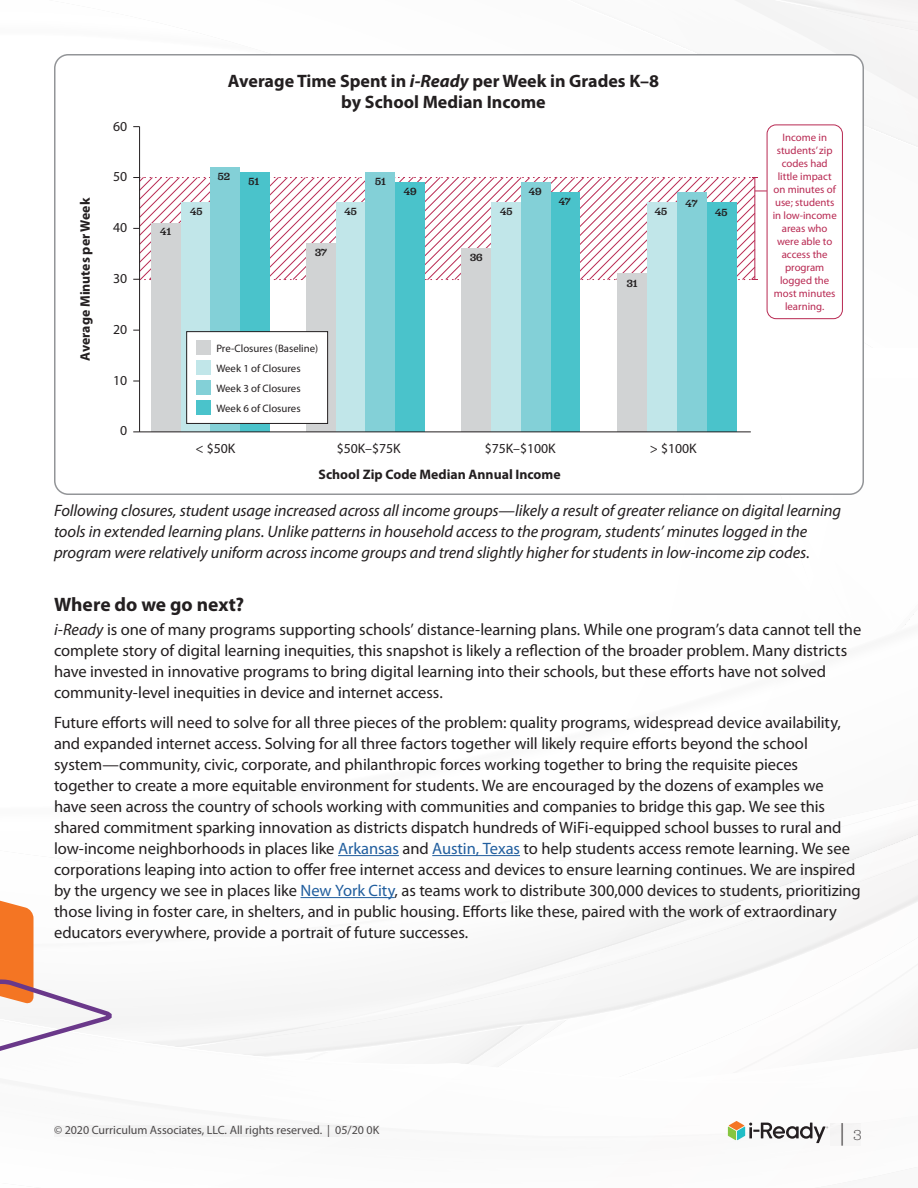
<style>
.page{position:relative;width:918px;height:1188px;background:#fff}
.page>*{position:absolute;margin:0;border:0;box-sizing:border-box;transform-origin:0 0}
.t1{font:300 27px "Jubilat";color:#231f20}
.t2{font:700 19.5px "Myriad Pro";color:#231f20}
.t3{font:700 18px/21.6px "Myriad Pro";color:#231f20;text-align:center}
.t4{font:16.5px/21px "Myriad Pro";letter-spacing:-.005em;color:#231f20}
.t5{font:italic 16.5px/21px "Myriad Pro";letter-spacing:-.005em;color:#231f20}
.t6{font:700 13.8px "Myriad Pro";color:#231f20}
.t7{font:13.8px "Myriad Pro";color:#231f20}
.t8{font:12px "Myriad Pro";color:#231f20}
.t9{font:10.8px/12.9px "Myriad Pro";color:#b82952;text-align:center}
.t10{font:10.8px/20.1px "Myriad Pro";color:#231f20;text-align:justify}
.t11{font:500 10.8px "Jubilat";color:#231f20}
.s1{font-style:italic}
.s2{color:#215e9e}
.s3{font-size:15px}
</style>
<div class="page">
<svg style="left:54px;top:829px;width:864px;height:315px"></svg>
<svg style="left:54px;top:50px;width:864px;height:97px"></svg>
<div style="left:736px;top:0;width:182px;height:50px;background:#f6f5f5"></div>
<svg style="left:728px;top:1121px;width:100px;height:22px"></svg>
<div style="left:55px;top:55px;width:808px;height:439px;background:#fff;border-radius:14px"></div>
<div style="left:54px;top:54px;width:810px;height:441px;border:2px solid #939598;border-radius:14px"></div>
<hr style="left:338px;top:855px;width:61px;height:1px;background:#215e9e">
<hr style="left:432px;top:855px;width:88px;height:1px;background:#215e9e">
<hr style="left:300px;top:897px;width:95px;height:1px;background:#215e9e">
<hr style="left:139px;top:127px;width:1px;height:305px;background:#231f20">
<div style="left:767px;top:124px;width:76px;height:195px;border:1px solid #b82952;border-radius:9px"></div>
<svg style="left:133px;top:177px;width:634px;height:103px"></svg>
<div style="left:240px;top:172px;width:30px;height:260px;background:#4ac3cb"></div>
<div style="left:181px;top:203px;width:30px;height:229px;background:#c1e6e9"></div>
<div style="left:151px;top:223px;width:30px;height:209px;background:#d1d3d4"></div>
<div style="left:395px;top:183px;width:30px;height:249px;background:#4ac3cb"></div>
<div style="left:336px;top:203px;width:30px;height:229px;background:#c1e6e9"></div>
<div style="left:306px;top:243px;width:30px;height:189px;background:#d1d3d4"></div>
<div style="left:551px;top:193px;width:29px;height:239px;background:#4ac3cb"></div>
<div style="left:492px;top:203px;width:29px;height:229px;background:#c1e6e9"></div>
<div style="left:462px;top:248px;width:29px;height:184px;background:#d1d3d4"></div>
<div style="left:707px;top:203px;width:29px;height:229px;background:#4ac3cb"></div>
<div style="left:647px;top:203px;width:29px;height:229px;background:#c1e6e9"></div>
<div style="left:617px;top:274px;width:29px;height:158px;background:#d1d3d4"></div>
<div style="left:677px;top:193px;width:30px;height:239px;background:#83d0d7"></div>
<div style="left:521px;top:182px;width:30px;height:250px;background:#83d0d7"></div>
<div style="left:366px;top:172px;width:29px;height:260px;background:#83d0d7"></div>
<div style="left:210px;top:167px;width:30px;height:265px;background:#83d0d7"></div>
<hr style="left:140px;top:431px;width:611px;height:1px;background:#231f20">
<div style="left:187px;top:332px;width:141px;height:91px;background:#fff"></div>
<div style="left:186px;top:331px;width:142px;height:93px;border:1px solid #231f20"></div>
<div style="left:196px;top:340px;width:14px;height:15px;background:#d1d3d4"></div>
<div style="left:196px;top:360px;width:14px;height:15px;background:#c1e6e9"></div>
<div style="left:196px;top:381px;width:14px;height:14px;background:#83d0d7"></div>
<div style="left:196px;top:401px;width:14px;height:14px;background:#4ac3cb"></div>
<svg style="left:0;top:888px;width:116px;height:176px"></svg>
<p class="t6" style="left:77px;top:361px;width:164px;rotate:-90deg">Average Minutes per Week</p>
<p class="t7" style="left:113px;top:118px;width:16px">60</p>
<p class="t7" style="left:113px;top:169px;width:16px">50</p>
<p class="t7" style="left:113px;top:220px;width:16px">40</p>
<p class="t7" style="left:113px;top:271px;width:16px">30</p>
<p class="t7" style="left:113px;top:322px;width:16px">20</p>
<p class="t7" style="left:113px;top:372px;width:16px">10</p>
<p class="t7" style="left:120px;top:423px;width:9px">0</p>
<p class="t3" style="left:228px;top:70px;width:433px">Average Time Spent in <span class="s1">i-Ready</span> per Week in Grades K–8 by School Median Income</p>
<p class="t11" style="left:160px;top:225px;width:13px">41</p>
<p class="t11" style="left:190px;top:204px;width:14px">45</p>
<p class="t11" style="left:218px;top:169px;width:14px">52</p>
<p class="t11" style="left:248px;top:174px;width:12px">51</p>
<p class="t11" style="left:315px;top:245px;width:13px">37</p>
<p class="t11" style="left:345px;top:204px;width:14px">45</p>
<p class="t11" style="left:375px;top:174px;width:12px">51</p>
<p class="t11" style="left:404px;top:185px;width:14px">49</p>
<p class="t11" style="left:470px;top:250px;width:14px">36</p>
<p class="t11" style="left:500px;top:204px;width:14px">45</p>
<p class="t11" style="left:529px;top:184px;width:14px">49</p>
<p class="t11" style="left:559px;top:194px;width:13px">47</p>
<p class="t11" style="left:686px;top:196px;width:13px">47</p>
<p class="t11" style="left:655px;top:204px;width:14px">45</p>
<p class="t11" style="left:715px;top:205px;width:14px">45</p>
<p class="t11" style="left:627px;top:276px;width:12px">31</p>
<p class="t10" style="left:216px;top:338px;width:103px">Pre-Closures (Baseline)</p>
<p class="t10" style="left:216px;top:358px;width:86px">Week 1 of Closures Week 3 of Closures Week 6 of Closures</p>
<p class="t7" style="left:196px;top:441px;width:41px">&lt; $50K</p>
<p class="t7" style="left:337px;top:441px;width:65px">$50K–$75K</p>
<p class="t6" style="left:318px;top:466px;width:244px">School Zip Code Median Annual Income</p>
<p class="t7" style="left:485px;top:441px;width:73px">$75K–$100K</p>
<p class="t7" style="left:650px;top:441px;width:48px">&gt; $100K</p>
<p class="t9" style="left:773px;top:131px;width:66px">Income in students’ zip codes had little impact on minutes of use; students in low-income areas who were able to access the program logged the most minutes learning.</p>
<p class="t5" style="left:54px;top:500px;width:789px">Following closures, student usage increased across all income groups—likely a result of greater reliance on digital learning tools in extended learning plans. Unlike patterns in household access to the program, students’ minutes logged in the program were relatively uniform across income groups and trend slightly higher for students in low-income zip codes.</p>
<p class="t2" style="left:54px;top:594px;width:192px">Where do we go next?</p>
<p class="t4" style="left:54px;top:619px;width:809px"><span class="s1">i-Ready</span> is one of many programs supporting schools’ distance-learning plans. While one program’s data cannot tell the complete story of digital learning inequities, this snapshot is likely a reflection of the broader problem. Many districts have invested in innovative programs to bring digital learning into their schools, but these efforts have not solved community-level inequities in device and internet access.</p>
<p class="t4" style="left:54px;top:712px;width:808px">Future efforts will need to solve for all three pieces of the problem: quality programs, widespread device availability, and expanded internet access. Solving for all three factors together will likely require efforts beyond the school system—community, civic, corporate, and philanthropic forces working together to bring the requisite pieces together to create a more equitable environment for students. We are encouraged by the dozens of examples we<br>have seen across the country of schools working with communities and companies to bridge this gap. We see this shared commitment sparking innovation as districts dispatch hundreds of WiFi-equipped school busses to rural and low-income neighborhoods in places like <span class="s2">Arkansas</span> and <span class="s2">Austin, Texas</span> to help students access remote learning. We see corporations leaping into action to offer free internet access and devices to ensure learning continues. We are inspired by the urgency we see in places like <span class="s2">New York City</span>, as teams work to distribute 300,000 devices to students, prioritizing those living in foster care, in shelters, and in public housing. Efforts like these, paired with the work of extraordinary educators everywhere, provide a portrait of future successes.</p>
<p class="t8" style="left:54px;top:1123px;width:327px">© 2020 Curriculum Associates, LLC. All rights reserved. | 05/20 0K</p>
<h1 class="t1" style="left:840px;top:1115px;width:23px">| <span class="s3">3</span></h1>
</div>
